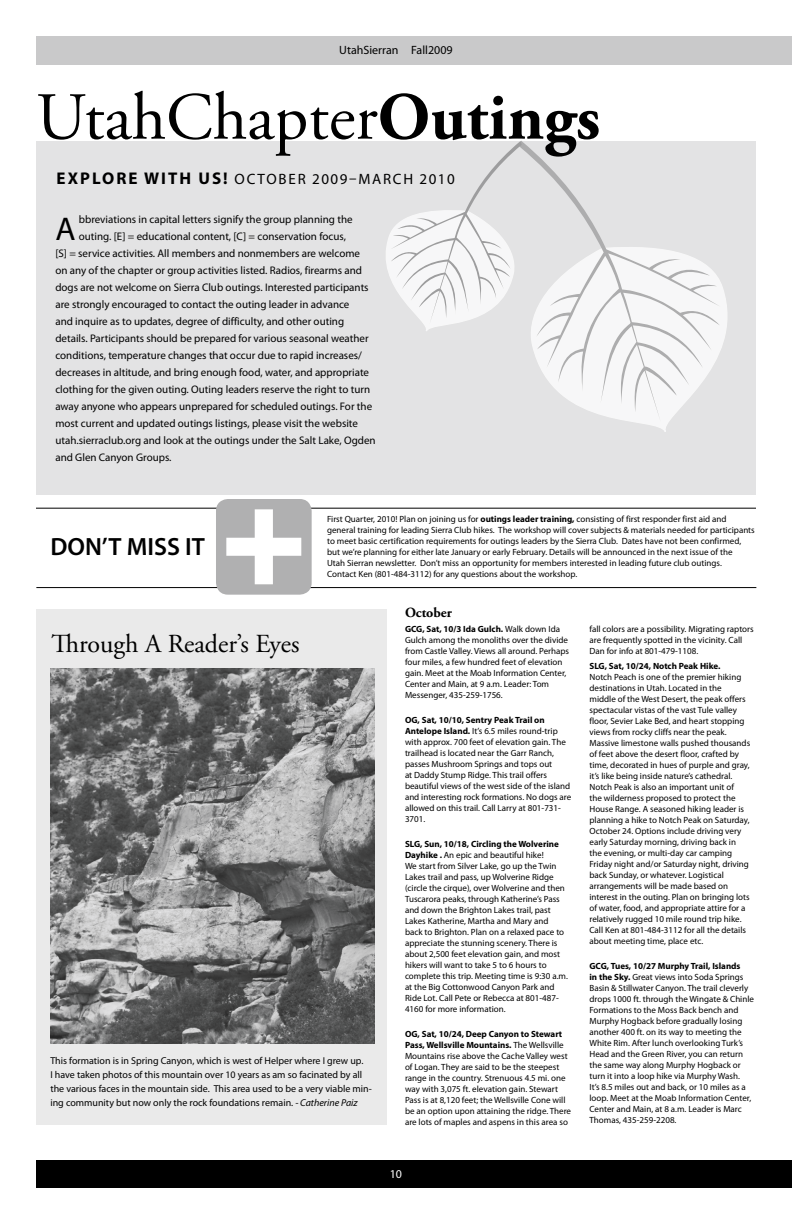
<style>
.page{position:relative;width:792px;height:1224px;background:#fff}
.page>*{position:absolute;margin:0;border:0;box-sizing:border-box;transform-origin:0 0}
.t1{font:67px "Adobe Garamond Pro";color:#000}
.t2{font:32.9px "Myriad Pro";color:#000}
.t3{font:26px "Adobe Garamond Pro";color:#000}
.t4{font:600 25px "Myriad Pro";color:#000}
.t5{font:700 17px "Myriad Pro";letter-spacing:.12em;color:#000}
.t6{font:15px "Myriad Pro";letter-spacing:.1em;color:#000}
.t7{font:700 14px "Adobe Garamond Pro";color:#000}
.t8{font:12px "Myriad Pro";color:#000}
.t9{font:12px "Myriad Pro";color:#fff}
.t10{font:11px "Myriad Pro";color:#000}
.t11{font:10px/14px "Myriad Pro";color:#000}
.t12{font:9px/11px "Myriad Pro";color:#000}
.t13{font:700 9px "Myriad Pro";color:#000}
.s1{font-weight:700}
.s2{font-weight:400;font-size:15px}
.s3{font-style:italic}
</style>
<div class="page">
<div style="left:36px;top:142px;width:720px;height:353px;background:#e3e3e4"></div>
<div style="left:36px;top:609px;width:351px;height:516px;background:#eaeaea"></div>
<img style="left:50px;top:668px;width:324px;height:376px">
<svg style="left:641px;top:284px;width:86px;height:148px"></svg>
<svg style="left:522px;top:141px;width:199px;height:282px"></svg>
<svg style="left:371px;top:141px;width:151px;height:190px"></svg>
<hr style="left:36px;top:587px;width:720px;height:1px;background:#000">
<hr style="left:36px;top:508px;width:720px;height:1px;background:#000">
<div style="left:216px;top:499px;width:96px;height:96px;background:#b0b0b1;border-radius:12px"></div>
<svg style="left:226px;top:509px;width:75px;height:75px"></svg>
<div style="left:36px;top:1161px;width:756px;height:27px;background:#000"></div>
<div style="left:36px;top:36px;width:756px;height:29px;background:#c9c9ca"></div>
<h3 class="t8" style="left:339px;top:42px;width:115px">UtahSierran Fall2009</h3>
<h1 class="t1" style="left:36px;top:77px;width:566px">UtahChapter<span class="s1">Outings</span></h1>
<h3 class="t5" style="left:57px;top:168px;width:201px">explore with us! <span class="s2">October</span></h3>
<h3 class="t6" style="left:312px;top:170px;width:71px">2009–March</h3>
<h3 class="t6" style="left:420px;top:170px;width:37px">2010</h3>
<h2 class="t2" style="left:55px;top:209px;width:22px">A</h2>
<p class="t10" style="left:79px;top:212px;width:275px">bbreviations in capital letters signify the group planning the</p>
<p class="t10" style="left:79px;top:229px;width:269px">outing. [E] = educational content, [C] = conservation focus,</p>
<p class="t10" style="left:55px;top:246px;width:306px">[S] = service activities. All members and nonmembers are welcome</p>
<p class="t10" style="left:55px;top:263px;width:308px">on any of the chapter or group activities listed. Radios, firearms and</p>
<p class="t10" style="left:55px;top:280px;width:315px">dogs are not welcome on Sierra Club outings. Interested participants</p>
<p class="t10" style="left:55px;top:297px;width:296px">are strongly encouraged to contact the outing leader in advance</p>
<p class="t10" style="left:55px;top:314px;width:290px">and inquire as to updates, degree of difficulty, and other outing</p>
<p class="t10" style="left:55px;top:331px;width:315px">details. Participants should be prepared for various seasonal weather</p>
<p class="t10" style="left:55px;top:348px;width:308px">conditions, temperature changes that occur due to rapid increases/</p>
<p class="t10" style="left:55px;top:365px;width:315px">decreases in altitude, and bring enough food, water, and appropriate</p>
<p class="t10" style="left:55px;top:382px;width:316px">clothing for the given outing. Outing leaders reserve the right to turn</p>
<p class="t10" style="left:55px;top:399px;width:318px">away anyone who appears unprepared for scheduled outings. For the</p>
<p class="t10" style="left:55px;top:416px;width:304px">most current and updated outings listings, please visit the website</p>
<p class="t10" style="left:55px;top:433px;width:322px">utah.sierraclub.org and look at the outings under the Salt Lake, Ogden</p>
<p class="t10" style="left:55px;top:450px;width:118px">and Glen Canyon Groups.</p>
<h3 class="t4" style="left:50px;top:530px;width:18px">DON</h3>
<h3 class="t4" style="left:102px;top:530px;width:94px">’T MISS IT</h3>
<p class="t12" style="left:327px;top:513px;width:429px">First Quarter, 2010! Plan on joining us for <span class="s1">outings leader training,</span> consisting of first responder first aid and general training for leading Sierra Club hikes. The workshop will cover subjects &amp; materials needed for participants to meet basic certification requirements for outings leaders by the Sierra Club. Dates have not been confirmed, but we’re planning for either late January or early February. Details will be announced in the next issue of the<br>Utah Sierran newsletter. Don’t miss an opportunity for members interested in leading future club outings.<br>Contact Ken (801-484-3112) for any questions about the workshop.</p>
<h3 class="t3" style="left:51px;top:628px;width:250px">Through A Reader’s Eyes</h3>
<p class="t11" style="left:50px;top:1054px;width:323px">This formation is in Spring Canyon, which is west of Helper where I grew up.<br>I have taken photos of this mountain over 10 years as am so facinated by all the various faces in the mountain side. This area used to be a very viable min&shy;ing community but now only the rock foundations remain. <span class="s3">- Catherine Paiz</span></p>
<h3 class="t7" style="left:405px;top:604px;width:49px">October</h3>
<p class="t12" style="left:405px;top:623px;width:166px"><span class="s1">GCG, Sat, 10/3 Ida Gulch.</span> Walk down Ida Gulch among the monoliths over the divide from Castle Valley. Views all around. Perhaps four miles, a few hundred feet of elevation gain. Meet at the Moab Information Center, Center and Main, at 9 a.m. Leader: Tom Messenger, 435-259-1756.</p>
<p class="t12" style="left:405px;top:714px;width:168px"><span class="s1">OG, Sat, 10/10, Sentry Peak Trail on Antelope Island.</span> It’s 6.5 miles round-trip with approx. 700 feet of elevation gain. The trailhead is located near the Garr Ranch, passes Mushroom Springs and tops out<br>at Daddy Stump Ridge. This trail offers beautiful views of the west side of the island and interesting rock formations. No dogs are allowed on this trail. Call Larry at 801-731- 3701.</p>
<p class="t12" style="left:405px;top:838px;width:164px"><span class="s1">SLG, Sun, 10/18, Circling the Wolverine Dayhike .</span> An epic and beautiful hike!<br>We start from Silver Lake, go up the Twin Lakes trail and pass, up Wolverine Ridge (circle the cirque), over Wolverine and then Tuscarora peaks, through Katherine’s Pass and down the Brighton Lakes trail, past Lakes Katherine, Martha and Mary and back to Brighton. Plan on a relaxed pace to appreciate the stunning scenery. There is about 2,500 feet elevation gain, and most hikers will want to take 5 to 6 hours to complete this trip. Meeting time is 9:30 a.m. at the Big Cottonwood Canyon Park and Ride Lot. Call Pete or Rebecca at 801-487- 4160 for more information.</p>
<p class="t12" style="left:405px;top:1028px;width:168px"><span class="s1">OG, Sat, 10/24, Deep Canyon to Stewart Pass, Wellsville Mountains.</span> The Wellsville Mountains rise above the Cache Valley west of Logan. They are said to be the steepest range in the country. Strenuous 4.5 mi. one way with 3,075 ft. elevation gain. Stewart Pass is at 8,120 feet; the Wellsville Cone will be an option upon attaining the ridge. There are lots of maples and aspens in this area so</p>
<h3 class="t9" style="left:390px;top:1166px;width:14px">10</h3>
<p class="t12" style="left:590px;top:623px;width:166px">fall colors are a possibility. Migrating raptors are frequently spotted in the vicinity. Call<br>Dan for info at 801-479-1108.</p>
<p class="t13" style="left:590px;top:660px;width:132px">SLG, Sat, 10/24, Notch Peak Hike.</p>
<p class="t12" style="left:590px;top:672px;width:162px">Notch Peach is one of the premier hiking destinations in Utah. Located in the middle of the West Desert, the peak offers spectacular vistas of the vast Tule valley floor, Sevier Lake Bed, and heart stopping views from rocky cliffs near the peak.<br>Massive limestone walls pushed thousands of feet above the desert floor, crafted by time, decorated in hues of purple and gray, it’s like being inside nature’s cathedral.<br>Notch Peak is also an important unit of<br>the wilderness proposed to protect the House Range. A seasoned hiking leader is planning a hike to Notch Peak on Saturday, October 24. Options include driving very early Saturday morning, driving back in the evening, or multi-day car camping Friday night and/or Saturday night, driving back Sunday, or whatever. Logistical arrangements will be made based on interest in the outing. Plan on bringing lots of water, food, and appropriate attire for a relatively rugged 10 mile round trip hike.<br>Call Ken at 801-484-3112 for all the details about meeting time, place etc.</p>
<p class="t12" style="left:590px;top:960px;width:166px"><span class="s1">GCG, Tues, 10/27 Murphy Trail, Islands<br>in the Sky.</span> Great views into Soda Springs Basin &amp; Stillwater Canyon. The trail cleverly drops 1000 ft. through the Wingate &amp; Chinle Formations to the Moss Back bench and Murphy Hogback before gradually losing another 400 ft. on its way to meeting the White Rim. After lunch overlooking Turk’s Head and the Green River, you can return the same way along Murphy Hogback or turn it into a loop hike via Murphy Wash.<br>It’s 8.5 miles out and back, or 10 miles as a loop. Meet at the Moab Information Center, Center and Main, at 8 a.m. Leader is Marc Thomas, 435-259-2208.</p>
</div>
